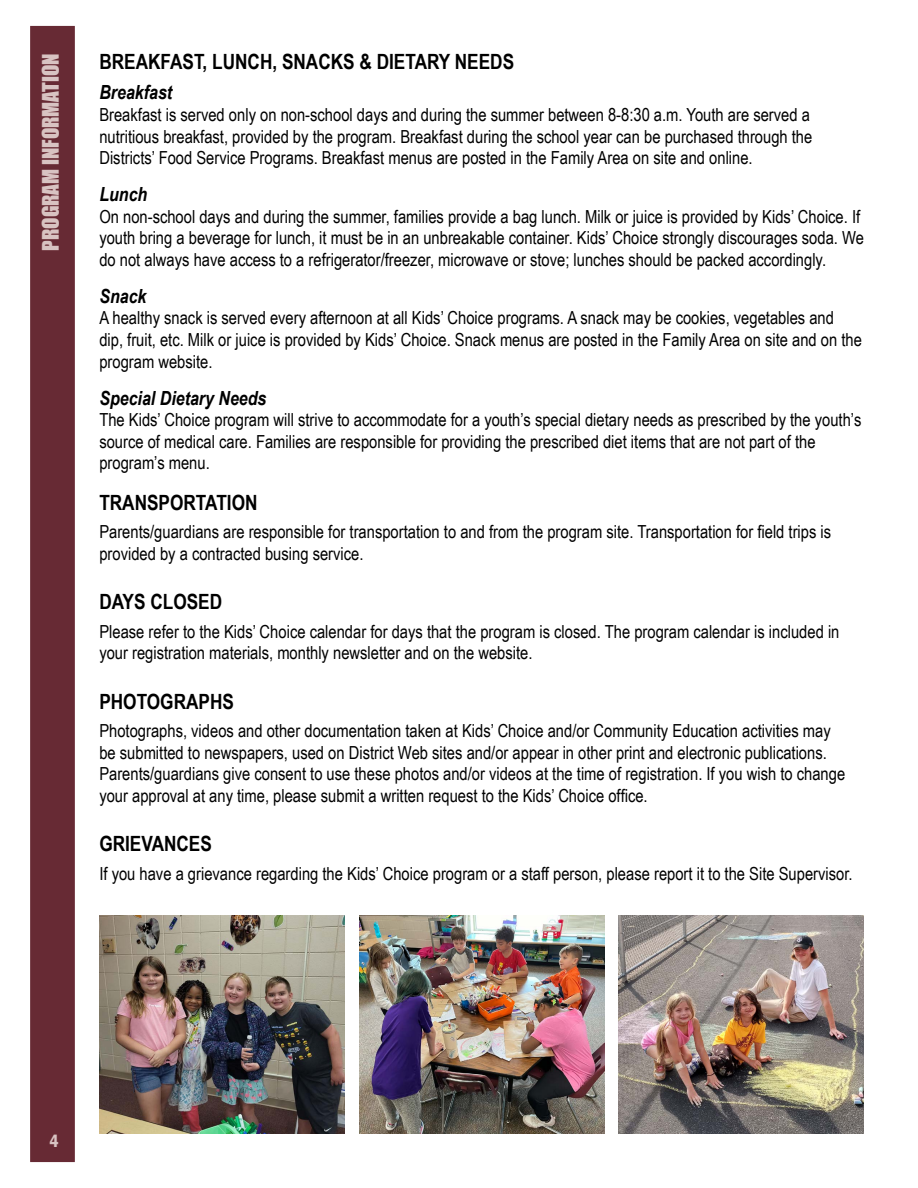
<style>
.page{position:relative;width:918px;height:1188px;background:#fff}
.page>*{position:absolute;margin:0;border:0;box-sizing:border-box;transform-origin:0 0}
.t1{font:700 21px "Arial Narrow";color:#000}
.t2{font:21px "Impact";color:#d8c3c2}
.t3{font:italic 700 19.5px "Arial Narrow";color:#000}
.t4{font:18px/21.6px "Arial Narrow";color:#000}
.t5{font:600 condensed 18px "Franklin Gothic";color:#d8c3c2}
</style>
<div class="page">
<div style="left:30px;top:26px;width:45px;height:1136px;background:#672a34;border:2px solid #672a34"></div>
<img style="left:99px;top:916px;width:246px;height:218px">
<img style="left:359px;top:916px;width:245px;height:218px">
<img style="left:619px;top:916px;width:245px;height:218px">
<p class="t2" style="left:34px;top:251px;width:199px;rotate:-90deg">PROGRAM INFORMATION</p>
<p class="t1" style="left:99px;top:46px;width:416px">BREAKFAST, LUNCH, SNACKS &amp; DIETARY NEEDS</p>
<p class="t3" style="left:99px;top:78px;width:74px">Breakfast</p>
<p class="t4" style="left:99px;top:103px;width:715px">Breakfast is served only on non-school days and during the summer between 8-8:30 a.m. Youth are served a nutritious breakfast, provided by the program. Breakfast during the school year can be purchased through the<br>Districts’ Food Service Programs. Breakfast menus are posted in the Family Area on site and online.</p>
<p class="t3" style="left:99px;top:180px;width:49px">Lunch</p>
<p class="t4" style="left:99px;top:205px;width:766px">On non-school days and during the summer, families provide a bag lunch. Milk or juice is provided by Kids’ Choice. If youth bring a beverage for lunch, it must be in an unbreakable container. Kids’ Choice strongly discourages soda. We do not always have access to a refrigerator/freezer, microwave or stove; lunches should be packed accordingly.</p>
<p class="t3" style="left:99px;top:281px;width:49px">Snack</p>
<p class="t4" style="left:99px;top:307px;width:764px">A healthy snack is served every afternoon at all Kids’ Choice programs. A snack may be cookies, vegetables and dip, fruit, etc. Milk or juice is provided by Kids’ Choice. Snack menus are posted in the Family Area on site and on the program website.</p>
<p class="t3" style="left:99px;top:383px;width:169px">Special Dietary Needs</p>
<p class="t4" style="left:99px;top:408px;width:764px">The Kids’ Choice program will strive to accommodate for a youth’s special dietary needs as prescribed by the youth’s source of medical care. Families are responsible for providing the prescribed diet items that are not part of the program’s menu.</p>
<p class="t1" style="left:99px;top:487px;width:160px">TRANSPORTATION</p>
<p class="t4" style="left:99px;top:520px;width:733px">Parents/guardians are responsible for transportation to and from the program site. Transportation for field trips is provided by a contracted busing service.</p>
<p class="t1" style="left:99px;top:586px;width:124px">DAYS CLOSED</p>
<p class="t4" style="left:99px;top:620px;width:742px">Please refer to the Kids’ Choice calendar for days that the program is closed. The program calendar is included in your registration materials, monthly newsletter and on the website.</p>
<p class="t1" style="left:99px;top:685px;width:136px">PHOTOGRAPHS</p>
<p class="t4" style="left:99px;top:719px;width:747px">Photographs, videos and other documentation taken at Kids’ Choice and/or Community Education activities may be submitted to newspapers, used on District Web sites and/or appear in other print and electronic publications.<br>Parents/guardians give consent to use these photos and/or videos at the time of registration. If you wish to change your approval at any time, please submit a written request to the Kids’ Choice office.</p>
<p class="t1" style="left:99px;top:828px;width:114px">GRIEVANCES</p>
<p class="t4" style="left:99px;top:862px;width:755px">If you have a grievance regarding the Kids’ Choice program or a staff person, please report it to the Site Supervisor.</p>
<p class="t5" style="left:49px;top:1129px;width:11px">4</p>
</div>
